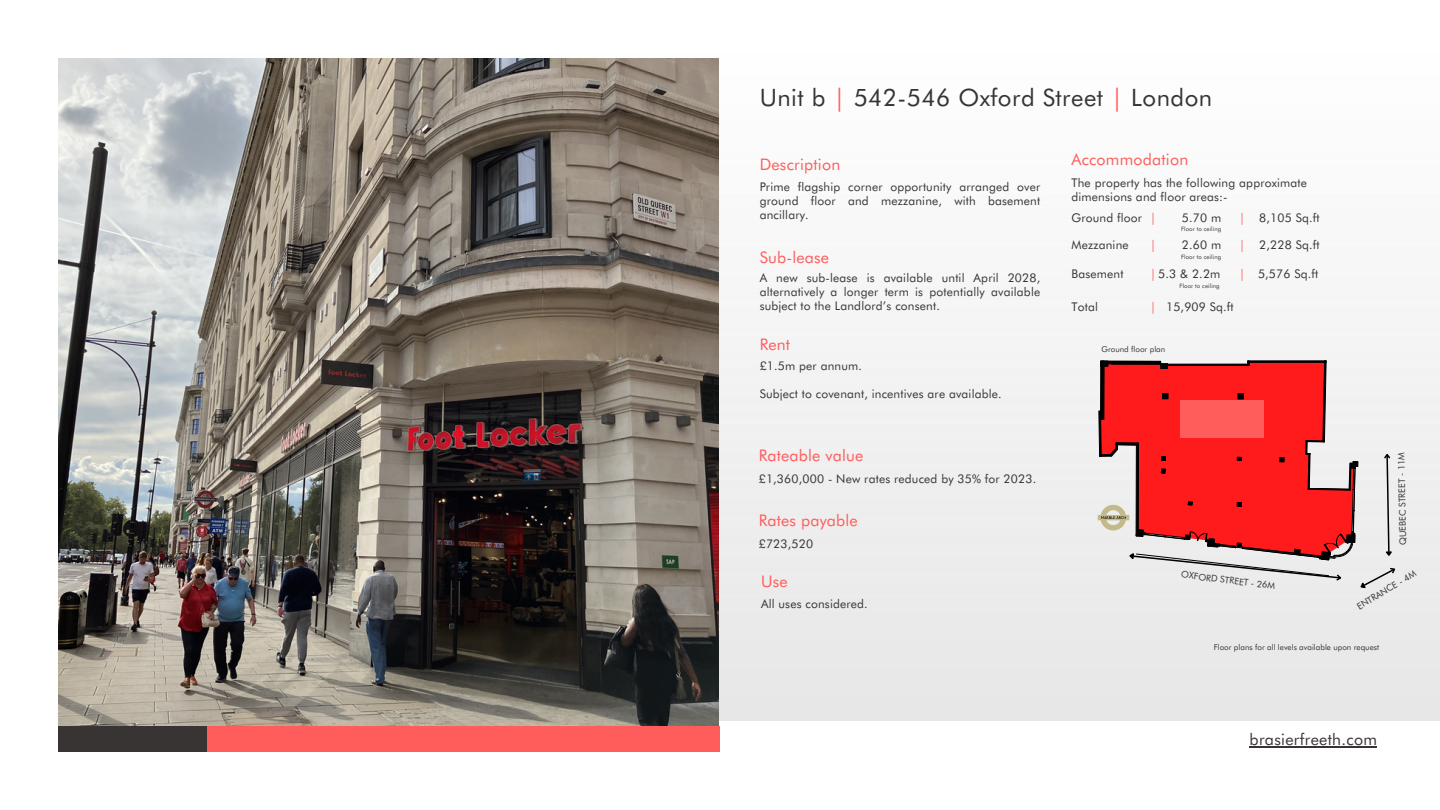
<style>
.page{position:relative;width:1440px;height:810px;background:#fff}
.page>*{position:absolute;margin:0;border:0;box-sizing:border-box;transform-origin:0 0}
.t1{font:24px "Futura BT";letter-spacing:.02em;color:#393434}
.t2{font:16px "Futura BT";letter-spacing:.01em;color:#ff5c5c}
.t3{font:16px "Futura BT";letter-spacing:.02em;color:#393434}
.t4{font:12px/14px "Futura BT";letter-spacing:.015em;color:#393434;text-align:justify}
.t5{font:12px "Futura BT";color:#ff5c5c}
.t6{font:9.2px "Futura BT";color:#393434}
.t7{font:8px "Futura BT";color:#393434}
.t8{font:6px "Futura BT";letter-spacing:.015em;color:#393434}
.s1{color:#ff5c5c}
</style>
<div class="page">
<div style="left:719px;top:315px;width:721px;height:406px;background:#ededed"></div>
<img style="left:58px;top:58px;width:661px;height:668px">
<div style="left:206px;top:726px;width:514px;height:25px;background:#ff5c5c"></div>
<div style="left:58px;top:726px;width:148px;height:25px;background:#393434"></div>
<div style="left:1098px;top:515px;width:31px;height:5px;background:#c2ba8a"></div>
<svg style="left:1099px;top:361px;width:300px;height:232px"></svg>
<div style="left:1180px;top:401px;width:84px;height:37px;background:#ff5c5c"></div>
<hr style="left:1250px;top:747px;width:127px;height:1px;background:#393434">
<p class="t1" style="left:760px;top:79px;width:454px">Unit b <span class="s1">|</span> 542-546 Oxford Street <span class="s1">|</span> London</p>
<p class="t2" style="left:760px;top:152px;width:82px">Description</p>
<p class="t2" style="left:1071px;top:148px;width:118px">Accommodation</p>
<p class="t4" style="left:760px;top:179px;width:282px">Prime flagship corner opportunity arranged over ground floor and mezzanine, with basement ancillary.</p>
<p class="t4" style="left:1071px;top:175px;width:237px">The property has the following approximate dimensions and floor areas:-</p>
<p class="t4" style="left:1071px;top:210px;width:72px">Ground floor</p>
<p class="t5" style="left:1150px;top:209px;width:7px">|</p>
<p class="t4" style="left:1182px;top:210px;width:41px">5.70 m</p>
<p class="t5" style="left:1239px;top:209px;width:7px">|</p>
<p class="t4" style="left:1259px;top:210px;width:62px">8,105 Sq.ft</p>
<p class="t4" style="left:1071px;top:237px;width:59px">Mezzanine</p>
<p class="t5" style="left:1150px;top:236px;width:7px">|</p>
<p class="t4" style="left:1182px;top:237px;width:41px">2.60 m</p>
<p class="t5" style="left:1239px;top:236px;width:7px">|</p>
<p class="t4" style="left:1259px;top:237px;width:62px">2,228 Sq.ft</p>
<p class="t4" style="left:1071px;top:266px;width:54px">Basement</p>
<p class="t4" style="left:1150px;top:266px;width:72px"><span class="s1">|</span> 5.3 &amp; 2.2m</p>
<p class="t5" style="left:1239px;top:265px;width:7px">|</p>
<p class="t4" style="left:1258px;top:266px;width:62px">5,576 Sq.ft</p>
<p class="t8" style="left:1181px;top:224px;width:42px">Floor to ceiling</p>
<p class="t8" style="left:1181px;top:253px;width:42px">Floor to ceiling</p>
<p class="t8" style="left:1180px;top:282px;width:42px">Floor to ceiling</p>
<p class="t2" style="left:760px;top:245px;width:71px">Sub-lease</p>
<p class="t4" style="left:760px;top:270px;width:282px">A new sub-lease is available until April 2028, alternatively a longer term is potentially available subject to the Landlord’s consent.</p>
<p class="t4" style="left:1071px;top:299px;width:28px">Total</p>
<p class="t5" style="left:1150px;top:297px;width:7px">|</p>
<p class="t4" style="left:1166px;top:299px;width:69px">15,909 Sq.ft</p>
<p class="t2" style="left:760px;top:332px;width:32px">Rent</p>
<p class="t4" style="left:760px;top:358px;width:104px">£1.5m per annum.</p>
<p class="t4" style="left:760px;top:386px;width:244px">Subject to covenant, incentives are available.</p>
<p class="t2" style="left:759px;top:444px;width:106px">Rateable value</p>
<p class="t4" style="left:759px;top:471px;width:279px">£1,360,000 - New rates reduced by 35% for 2023.</p>
<p class="t2" style="left:759px;top:509px;width:101px">Rates payable</p>
<p class="t4" style="left:759px;top:536px;width:56px">£723,520</p>
<p class="t2" style="left:761px;top:569px;width:28px">Use</p>
<p class="t4" style="left:761px;top:596px;width:108px">All uses considered.</p>
<p class="t7" style="left:1102px;top:344px;width:65px">Ground floor plan</p>
<p class="t6" style="left:1182px;top:567px;width:96px;rotate:7deg">OXFORD STREET - 26M</p>
<p class="t6" style="left:1396px;top:546px;width:95px;rotate:-91deg">QUEBEC STREET - 11M</p>
<p class="t6" style="left:1354px;top:601px;width:68px;rotate:-31deg">ENTRANCE - 4M</p>
<p class="t7" style="left:1214px;top:641px;width:167px">Floor plans for all levels available upon request</p>
<p class="t3" style="left:1250px;top:728px;width:129px">brasierfreeth.com</p>
</div>
